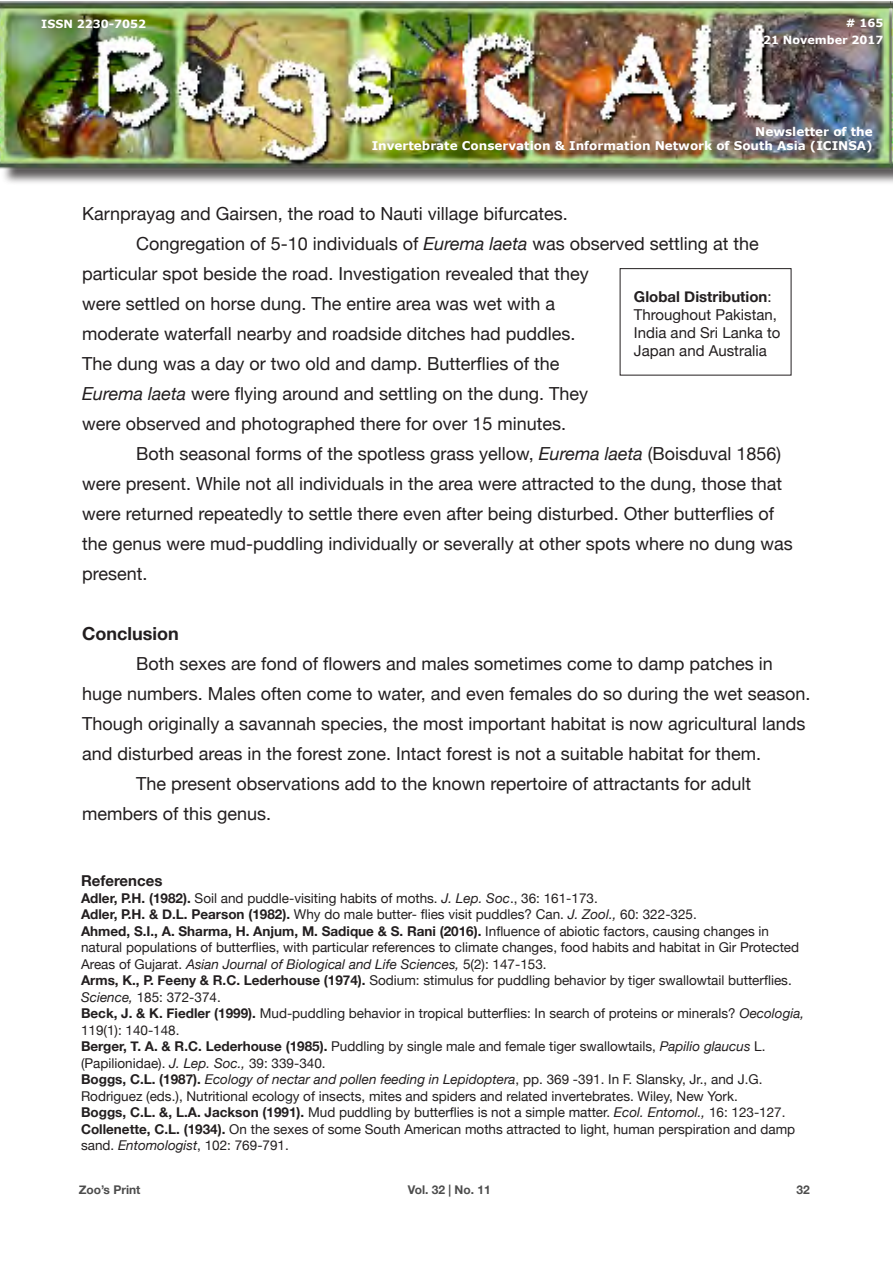
<style>
.page{position:relative;width:893px;height:1263px;background:#fff}
.page>*{position:absolute;margin:0;border:0;box-sizing:border-box;transform-origin:0 0}
.t1{font:18px/30px "Helvetica Neue";color:#221e1f}
.t2{font:700 18px "Helvetica Neue";color:#221e1f}
.t3{font:15px/18px "Helvetica Neue";color:#231f20}
.t4{font:700 15px "Helvetica Neue";color:#231f20}
.t5{font:700 15px "Helvetica Neue";color:#221e1f}
.t6{font:13.5px/16.5px "Helvetica Neue";color:#221e1f}
.t7{font:700 12px/14.4px "Verdana";color:#fff;text-align:right}
.t8{font:700 12px "Helvetica Neue";color:#4d4d4d}
.t9{font:700 11.25px "Verdana";color:#fff}
.s1{font-style:italic}
.s2{font-weight:400}
.s3{font-weight:700}
.s4{font-style:italic;color:#231f20}
</style>
<div class="page">
<div style="left:1px;top:4px;width:892px;height:183px;background:#231f20;opacity:.75"></div>
<img style="left:0;top:1px;width:893px;height:168px">
<div style="left:620px;top:268px;width:171px;height:107px;border:1px solid #231f20"></div>
<p class="t9" style="left:41px;top:16px;width:106px">ISSN 2230-7052</p>
<p class="t9" style="left:846px;top:15px;width:39px"># 165</p>
<p class="t9" style="left:763px;top:32px;width:122px">21 November 2017</p>
<p class="t7" style="left:372px;top:124px;width:503px">Newsletter of the<br>Invertebrate Conservation &amp; Information Network of South Asia (ICINSA)</p>
<p class="t1" style="left:82px;top:199px;width:487px">Karnprayag and Gairsen, the road to Nauti village bifurcates.</p>
<p class="t1" style="left:82px;top:229px;width:678px;text-indent:54px">Congregation of 5-10 individuals of <span class="s1">Eurema laeta</span> was observed settling at the particular spot beside the road. Investigation revealed that they<br>were settled on horse dung. The entire area was wet with a<br>moderate waterfall nearby and roadside ditches had puddles.<br>The dung was a day or two old and damp. Butterflies of the<br><span class="s1">Eurema laeta</span> were flying around and settling on the dung. They<br>were observed and photographed there for over 15 minutes.</p>
<p class="t1" style="left:82px;top:439px;width:712px;text-indent:54px">Both seasonal forms of the spotless grass yellow, <span class="s1">Eurema laeta</span> (Boisduval 1856) were present. While not all individuals in the area were attracted to the dung, those that were returned repeatedly to settle there even after being disturbed. Other butterflies of the genus were mud-puddling individually or severally at other spots where no dung was present.</p>
<p class="t4" style="left:634px;top:284px;width:139px">Global Distribution<span class="s2">:</span></p>
<p class="t3" style="left:634px;top:306px;width:148px">Throughout Pakistan,<br>India and Sri Lanka to<br>Japan and Australia</p>
<p class="t2" style="left:82px;top:619px;width:98px">Conclusion</p>
<p class="t1" style="left:82px;top:649px;width:730px;text-indent:54px">Both sexes are fond of flowers and males sometimes come to damp patches in huge numbers. Males often come to water, and even females do so during the wet season.<br>Though originally a savannah species, the most important habitat is now agricultural lands and disturbed areas in the forest zone. Intact forest is not a suitable habitat for them.</p>
<p class="t1" style="left:82px;top:769px;width:671px;text-indent:54px">The present observations add to the known repertoire of attractants for adult members of this genus.</p>
<p class="t5" style="left:81px;top:869px;width:83px">References</p>
<p class="t6" style="left:81px;top:891px;width:518px"><span class="s3">Adler, P.H. (1982).</span> Soil and puddle-visiting habits of moths. <span class="s1">J. Lep. Soc</span>., 36: 161-173.</p>
<p class="t6" style="left:81px;top:907px;width:617px"><span class="s3">Adler, P.H. &amp; D.L. Pearson (1982).</span> Why do male butter- flies visit puddles? Can. <span class="s1">J. Zool.,</span> 60: 322-325.</p>
<p class="t6" style="left:81px;top:923px;width:720px"><span class="s3">Ahmed, S.I., A. Sharma, H. Anjum, M. Sadique &amp; S. Rani (2016).</span> Influence of abiotic factors, causing changes in natural populations of butterflies, with particular references to climate changes, food habits and habitat in Gir Protected<br>Areas of Gujarat. <span class="s1">Asian Journal of Biological and Life Sciences,</span> 5(2): 147-153.</p>
<p class="t6" style="left:81px;top:973px;width:712px"><span class="s3">Arms, K., P. Feeny &amp; R.C. Lederhouse (1974).</span> Sodium: stimulus for puddling behavior by tiger swallowtail butterflies.<br><span class="s1">Science,</span> 185: 372-374.</p>
<p class="t6" style="left:81px;top:1006px;width:725px"><span class="s3">Beck, J. &amp; K. Fiedler (1999).</span> Mud-puddling behavior in tropical butterflies: In search of proteins or minerals? <span class="s4">Oecologia,<br></span>119(1): 140-148.</p>
<p class="t6" style="left:81px;top:1039px;width:686px"><span class="s3">Berger, T. A. &amp; R.C. Lederhouse (1985).</span> Puddling by single male and female tiger swallowtails, <span class="s1">Papilio glaucus</span> L. (Papilionidae). <span class="s1">J. Lep. Soc.,</span> 39: 339-340.</p>
<p class="t6" style="left:81px;top:1072px;width:683px"><span class="s3">Boggs, C.L. (1987).</span> <span class="s1">Ecology of nectar and pollen feeding in Lepidoptera</span>, pp. 369 -391. In F. Slansky, Jr., and J.G.<br>Rodriguez (eds.), Nutritional ecology of insects, mites and spiders and related invertebrates. Wiley, New York.</p>
<p class="t6" style="left:81px;top:1105px;width:706px"><span class="s3">Boggs, C.L. &amp;, L.A. Jackson (1991).</span> Mud puddling by butterflies is not a simple matter. <span class="s1">Ecol. Entomol.,</span> 16: 123-127.</p>
<p class="t6" style="left:81px;top:1121px;width:716px"><span class="s3">Collenette, C.L. (1934).</span> On the sexes of some South American moths attracted to light, human perspiration and damp sand. <span class="s1">Entomologist</span>, 102: 769-791.</p>
<p class="t8" style="left:79px;top:1180px;width:63px">Zoo’s Print</p>
<p class="t8" style="left:408px;top:1180px;width:84px">Vol. 32 | No. 11</p>
<p class="t8" style="left:796px;top:1180px;width:15px">32</p>
</div>
